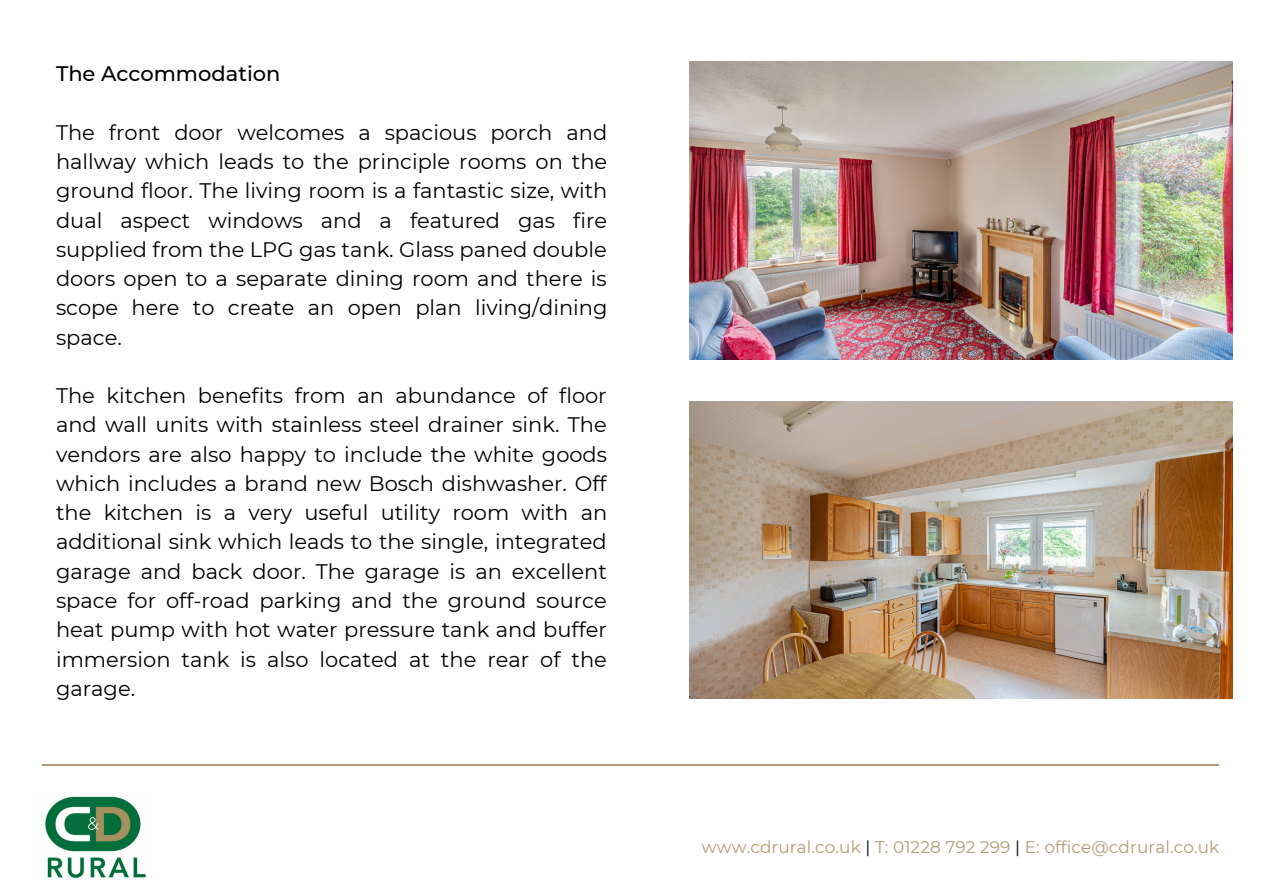
<style>
.page{position:relative;width:1263px;height:894px;background:#fff}
.page>*{position:absolute;margin:0;border:0;box-sizing:border-box;transform-origin:0 0}
.t1{font:21px/29.2px "Montserrat";color:#000;text-align:justify}
.t2{font:500 21px "Montserrat";color:#000}
.t3{font:16.8px "Montserrat";letter-spacing:.005em;color:#ae9d76}
.s1{color:#000}
</style>
<div class="page">
<img style="left:689px;top:62px;width:544px;height:297px">
<img style="left:689px;top:401px;width:544px;height:297px">
<hr style="left:42px;top:764px;width:1176px;height:1px;background:#ae9d76">
<img style="left:45px;top:796px;width:101px;height:82px">
<p class="t2" style="left:56px;top:61px;width:226px">The Accommodation</p>
<p class="t1" style="left:56px;top:117px;width:553px">The front door welcomes a spacious porch and hallway which leads to the principle rooms on the ground floor. The living room is a fantastic size, with dual aspect windows and a featured gas fire supplied from the LPG gas tank. Glass paned double doors open to a separate dining room and there is scope here to create an open plan living/dining space.</p>
<p class="t1" style="left:56px;top:381px;width:553px">The kitchen benefits from an abundance of floor and wall units with stainless steel drainer sink. The vendors are also happy to include the white goods which includes a brand new Bosch dishwasher. Off the kitchen is a very useful utility room with an additional sink which leads to the single, integrated garage and back door. The garage is an excellent space for off-road parking and the ground source heat pump with hot water pressure tank and buffer immersion tank is also located at the rear of the garage.</p>
<p class="t3" style="left:702px;top:836px;width:519px">www.cdrural.co.uk <span class="s1">|</span> T: 01228 792 299 <span class="s1">|</span> E: office@cdrural.co.uk</p>
</div>
